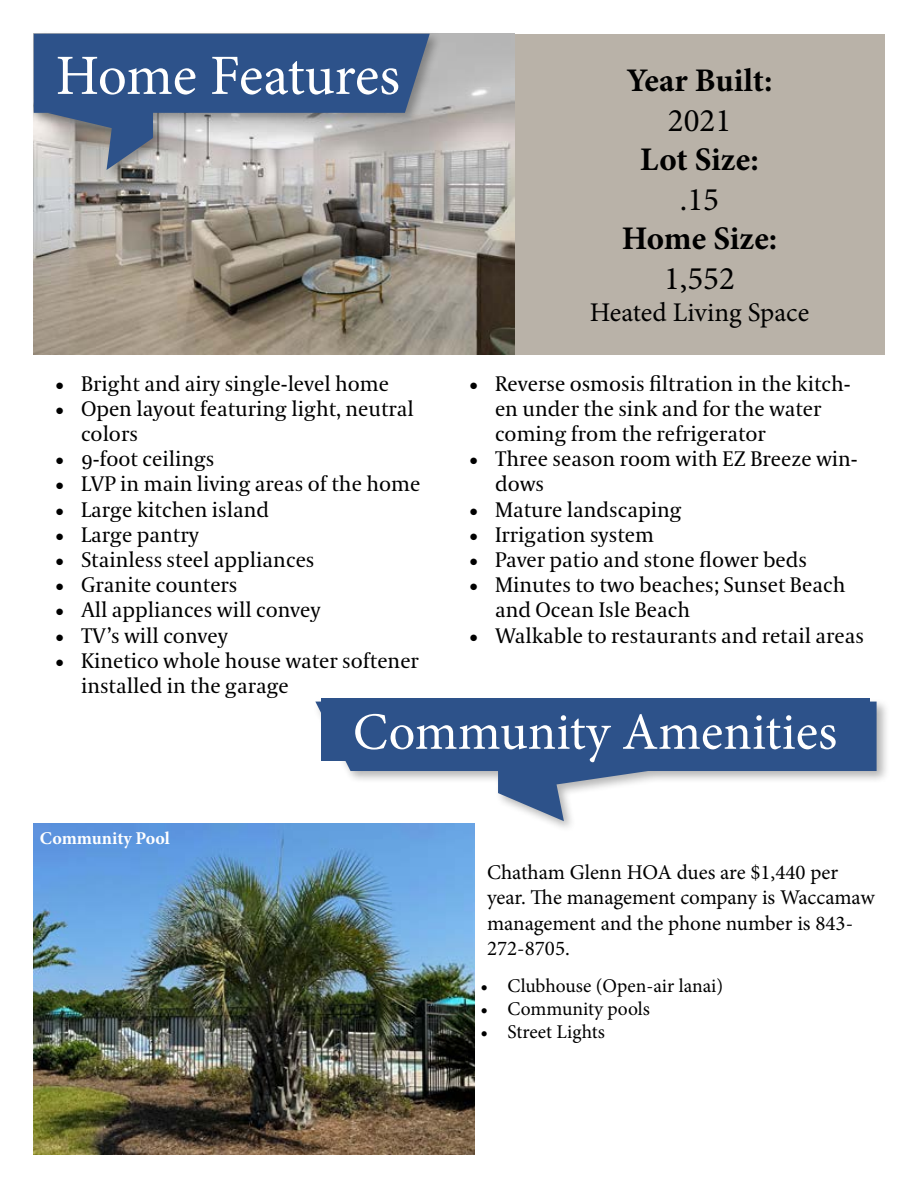
<style>
.page{position:relative;width:918px;height:1188px;background:#fff}
.page>*{position:absolute;margin:0;border:0;box-sizing:border-box;transform-origin:0 0}
.t1{font:57px "Minion Pro";letter-spacing:-.01em;color:#fff}
.t2{font:52.5px "Minion Pro";color:#fff}
.t3{font:700 33px "Minion Pro";color:#000}
.t4{font:33px "Minion Pro";color:#000}
.t5{font:27px "Minion Pro";color:#000}
.t6{font:21px/25.2px "Coranto 2";color:#000}
.t7{font:21px/25.2px "Minion Pro";letter-spacing:-.005em;color:#000}
.t8{font:19.5px "Minion Pro";color:#000}
.t9{font:700 18px "Minion Pro";letter-spacing:-.005em;color:#fff}
</style>
<div class="page">
<img style="left:34px;top:34px;width:481px;height:320px">
<div style="left:515px;top:34px;width:369px;height:320px;background:#b9b2a8"></div>
<img style="left:34px;top:824px;width:440px;height:330px">
<div style="left:30px;top:30px;width:412px;height:152px;background:#000;opacity:.3"></div>
<svg style="left:34px;top:34px;width:396px;height:136px;background:#8b96a8"></svg>
<div style="left:55px;top:42px;width:346px;height:62px;background:#2d528a"></div>
<div style="left:313px;top:698px;width:577px;height:136px;background:#000;opacity:.3"></div>
<svg style="left:315px;top:702px;width:562px;height:119px"></svg>
<div style="left:321px;top:699px;width:548px;height:62px;background:#2d528a"></div>
<h1 class="t1" style="left:56px;top:38px;width:346px">Home Features</h1>
<p class="t6" style="left:54px;top:372px;width:337px">• Bright and airy single-level home</p>
<p class="t6" style="left:81px;top:397px;width:334px;text-indent:-27px">• Open layout featuring light, neutral colors</p>
<p class="t6" style="left:54px;top:447px;width:162px">• 9-foot ceilings</p>
<p class="t6" style="left:54px;top:472px;width:368px">• LVP in main living areas of the home</p>
<p class="t6" style="left:54px;top:498px;width:217px">• Large kitchen island</p>
<p class="t6" style="left:54px;top:523px;width:146px">• Large pantry</p>
<p class="t6" style="left:54px;top:548px;width:262px">• Stainless steel appliances</p>
<p class="t6" style="left:54px;top:573px;width:185px">• Granite counters</p>
<p class="t6" style="left:54px;top:598px;width:268px">• All appliances will convey</p>
<p class="t6" style="left:54px;top:624px;width:175px">• TV’s will convey</p>
<p class="t6" style="left:81px;top:649px;width:339px;text-indent:-27px">• Kinetico whole house water softener installed in the garage</p>
<h3 class="t3" style="left:627px;top:57px;width:147px">Year Built:</h3>
<h3 class="t4" style="left:668px;top:98px;width:65px">2021</h3>
<h3 class="t3" style="left:640px;top:136px;width:120px">Lot Size:</h3>
<h3 class="t4" style="left:680px;top:177px;width:41px">.15</h3>
<h3 class="t3" style="left:622px;top:216px;width:157px">Home Size:</h3>
<h3 class="t4" style="left:664px;top:256px;width:72px">1,552</h3>
<p class="t5" style="left:590px;top:295px;width:221px">Heated Living Space</p>
<p class="t6" style="left:495px;top:372px;width:357px;text-indent:-27px">• Reverse osmosis filtration in the kitch&shy;en under the sink and for the water coming from the refrigerator</p>
<p class="t6" style="left:495px;top:447px;width:364px;text-indent:-27px">• Three season room with EZ Breeze win&shy;dows</p>
<p class="t6" style="left:468px;top:498px;width:215px">• Mature landscaping</p>
<p class="t6" style="left:468px;top:523px;width:188px">• Irrigation system</p>
<p class="t6" style="left:468px;top:548px;width:340px">• Paver patio and stone flower beds</p>
<p class="t6" style="left:495px;top:573px;width:352px;text-indent:-27px">• Minutes to two beaches; Sunset Beach and Ocean Isle Beach</p>
<p class="t6" style="left:468px;top:624px;width:397px">• Walkable to restaurants and retail areas</p>
<p class="t9" style="left:40px;top:825px;width:131px">Community Pool</p>
<h2 class="t2" style="left:353px;top:697px;width:486px">Community Amenities</h2>
<p class="t7" style="left:487px;top:860px;width:389px">Chatham Glenn HOA dues are $1,440 per year. The management company is Waccamaw management and the phone number is 843-<br>272-8705.</p>
<p class="t8" style="left:481px;top:972px;width:244px">• Clubhouse (Open-air lanai)</p>
<p class="t8" style="left:481px;top:996px;width:171px">• Community pools</p>
<p class="t8" style="left:481px;top:1019px;width:126px">• Street Lights</p>
</div>
